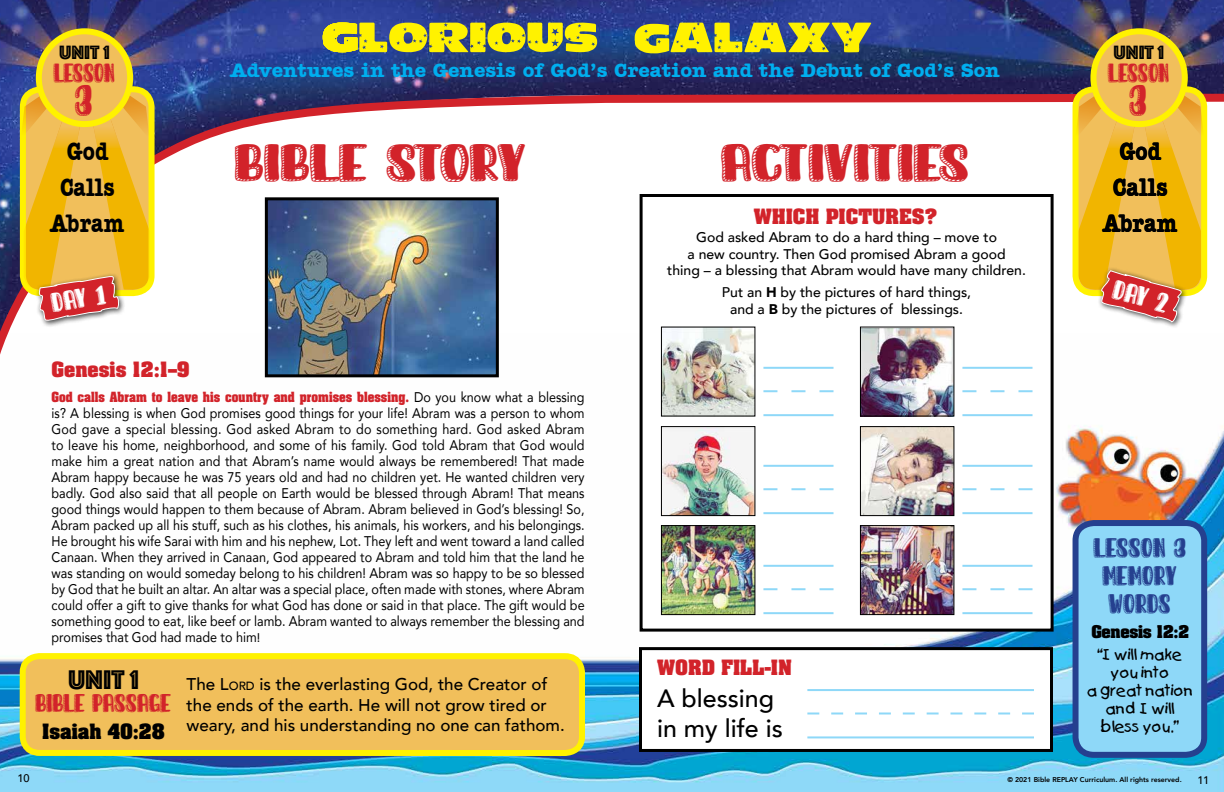
<style>
.page{position:relative;width:1224px;height:792px;background:#fff}
.page>*{position:absolute;margin:0;border:0;box-sizing:border-box;transform-origin:0 0}
.t1{font:28px "Sunday Morning";color:#d2232a;scale:1.43 1}
.t2{font:28px "Phosphate Inline";color:#000}
.t3{font:700 26px/36px "Amer Typewriter IT Cby BT";color:#000;text-align:center;scale:.8 1}
.t4{font:500 25px/30px "Avenir";color:#000}
.t5{font:23px "Sunday Morning";color:#d2232a}
.t6{font:700 20px "Amer Typewriter IT Cby BT";color:#00aeef}
.t7{font:20px "Phosphate Inline";color:#000}
.t8{font:700 18px "Aachen";color:#d2232a}
.t9{font:700 18px "Aachen";color:#000}
.t10{font:500 17px/20.4px "Avenir";color:#000}
.t11{font:15px/18px "Kids";letter-spacing:-.01em;color:#000;text-align:center}
.t12{font:700 15px "Aachen";letter-spacing:-.02em;color:#000}
.t13{font:14.4px/28px "Sunday Morning";letter-spacing:.025em;color:#25408f;text-align:center;scale:1.11 1}
.t14{font:14.4px "Sunday Morning";color:#fff;scale:1.11 1}
.t15{font:14px/16px "Avenir";color:#000;text-align:justify;scale:.9 1}
.t16{font:500 14px/16.8px "Avenir";color:#000;text-align:center}
.t17{font:14px "Sunday Morning";color:#d2232a}
.t18{font:13.5px "Sunday Morning";color:#d2232a;scale:1.11 1}
.t19{font:700 12px "Aachen";color:#d2232a;scale:.9 1}
.t20{font:500 11px "Avenir";color:#000}
.t21{font:800 7px "Avenir";color:#000}
.s1{font-weight:900}
.s2{font-family:"Avenir";font-weight:400;font-size:14px;color:#000}
.s3{font-size:12.6px}
.s4{font-style:inherit}
.s5{font-size:11.9px}
</style>
<div class="page">
<img style="left:0;top:382px;width:1224px;height:410px">
<img style="left:0;top:0;width:1224px;height:90px">
<svg style="left:0;top:90px;width:1224px;height:292px"></svg>
<div style="left:20px;top:86px;width:135px;height:210px;border:6px solid #fff200;border-radius:18px"></div>
<div style="left:1073px;top:86px;width:134px;height:210px;border:6px solid #fff200;border-radius:18px"></div>
<div style="left:39px;top:31px;width:91px;height:93px;background:#f1bf5b;border-radius:50%"></div>
<div style="left:36px;top:28px;width:97px;height:99px;border:6px solid #fff200;border-radius:50%"></div>
<div style="left:1093px;top:31px;width:92px;height:93px;background:#f1bf5b;border-radius:50%"></div>
<div style="left:1090px;top:28px;width:98px;height:99px;border:6px solid #fff200;border-radius:50%"></div>
<svg style="left:323px;top:23px;width:274px;height:29px;background:#c7c426"></svg>
<svg style="left:635px;top:23px;width:236px;height:30px;background:#b1b333"></svg>
<svg style="left:17px;top:650px;width:571px;height:109px;background:#ebc459"></svg>
<div style="left:1076px;top:523px;width:128px;height:232px;background:#8ed8f8;border-radius:18px"></div>
<div style="left:1073px;top:520px;width:134px;height:238px;border:6px solid #25408f;border-radius:18px"></div>
<div style="left:640px;top:649px;width:412px;height:101px;background:#fff"></div>
<div style="left:639px;top:647px;width:414px;height:105px;border:3px solid #000"></div>
<div style="left:641px;top:196px;width:411px;height:434px;background:#fff"></div>
<div style="left:640px;top:194px;width:414px;height:438px;border:3px solid #000"></div>
<hr style="left:807px;top:689px;width:227px;height:2px;background:#8ed8f8">
<hr style="left:807px;top:736px;width:227px;height:2px;background:#8ed8f8">
<svg style="left:807px;top:713px;width:227px;height:2px"></svg>
<img style="left:663px;top:329px;width:90px;height:86px">
<hr style="left:763px;top:565px;width:71px;height:2px;background:#8ed8f8">
<hr style="left:763px;top:612px;width:71px;height:2px;background:#8ed8f8">
<svg style="left:763px;top:588px;width:71px;height:2px"></svg>
<img style="left:663px;top:428px;width:90px;height:86px">
<div style="left:661px;top:426px;width:94px;height:90px;border:1px solid #000"></div>
<hr style="left:763px;top:465px;width:71px;height:2px;background:#8ed8f8">
<hr style="left:763px;top:512px;width:71px;height:2px;background:#8ed8f8">
<svg style="left:763px;top:488px;width:71px;height:2px"></svg>
<img style="left:663px;top:527px;width:90px;height:86px">
<div style="left:661px;top:525px;width:94px;height:90px;border:1px solid #000"></div>
<hr style="left:763px;top:367px;width:71px;height:2px;background:#8ed8f8">
<hr style="left:763px;top:414px;width:71px;height:2px;background:#8ed8f8">
<svg style="left:763px;top:390px;width:71px;height:2px"></svg>
<img style="left:862px;top:329px;width:90px;height:86px">
<div style="left:860px;top:327px;width:94px;height:90px;border:1px solid #000"></div>
<hr style="left:962px;top:565px;width:71px;height:2px;background:#8ed8f8">
<hr style="left:962px;top:612px;width:71px;height:2px;background:#8ed8f8">
<svg style="left:962px;top:588px;width:71px;height:2px"></svg>
<img style="left:862px;top:428px;width:90px;height:86px">
<div style="left:860px;top:426px;width:94px;height:90px;border:1px solid #000"></div>
<hr style="left:962px;top:465px;width:71px;height:2px;background:#8ed8f8">
<hr style="left:962px;top:512px;width:71px;height:2px;background:#8ed8f8">
<svg style="left:962px;top:488px;width:71px;height:2px"></svg>
<img style="left:862px;top:527px;width:90px;height:86px">
<div style="left:860px;top:525px;width:94px;height:90px;border:1px solid #000"></div>
<hr style="left:962px;top:367px;width:71px;height:2px;background:#8ed8f8">
<hr style="left:962px;top:414px;width:71px;height:2px;background:#8ed8f8">
<svg style="left:962px;top:390px;width:71px;height:2px"></svg>
<img style="left:269px;top:201px;width:226px;height:172px">
<div style="left:265px;top:197px;width:234px;height:180px;border:3px solid #000"></div>
<div style="left:35px;top:272px;width:91px;height:55px;background:#000;opacity:.75"></div>
<svg style="left:21px;top:89px;width:129px;height:235px;background:#eeb640"></svg>
<div style="left:1098px;top:267px;width:90px;height:62px;background:#fff"></div>
<svg style="left:1075px;top:89px;width:129px;height:236px;background:#eeb741"></svg>
<h3 class="t7" style="left:59px;top:39px;width:52px">Unit 1</h3>
<p class="t17" style="left:54px;top:64px;width:62px">LESSON</p>
<h3 class="t5" style="left:76px;top:86px;width:19px">3</h3>
<h3 class="t6" style="left:231px;top:58px;width:771px">Adventures in the Genesis of God’s Creation and the Debut of God’s Son</h3>
<h3 class="t7" style="left:1114px;top:38px;width:52px">Unit 1</h3>
<p class="t17" style="left:1109px;top:64px;width:62px">LESSON</p>
<h3 class="t5" style="left:1130px;top:85px;width:19px">3</h3>
<h2 class="t3" style="left:50px;top:133px;width:94px">God<br>Calls<br>Abram</h2>
<h2 class="t3" style="left:1103px;top:133px;width:94px">God<br>Calls<br>Abram</h2>
<h1 class="t1" style="left:722px;top:145px;width:175px">ACTIVITIES</h1>
<h1 class="t1" style="left:236px;top:145px;width:206px">BIBLE STORY</h1>
<p class="t8" style="left:754px;top:203px;width:185px">WHICH PICTURES?</p>
<p class="t16" style="left:667px;top:228px;width:360px">God asked Abram to do a hard thing – move to<br>a new country. Then God promised Abram a good<br>thing – a blessing that Abram would have many children.</p>
<p class="t16" style="left:722px;top:283px;width:251px">Put an <span class="s1">H</span> by the pictures of hard things, and a <span class="s1">B</span> by the pictures of blessings.</p>
<p class="t14" style="left:51px;top:293px;width:50px;rotate:-9deg">DAY 1</p>
<p class="t14" style="left:1117px;top:280px;width:52px;rotate:16deg">DAY 2</p>
<p class="t8" style="left:52px;top:357px;width:139px">Genesis 12:1–9</p>
<p class="t19" style="left:52px;top:388px;width:594px">God calls Abram to leave his country and promises blessing. <span class="s2">Do you know what a blessing</span></p>
<p class="t15" style="left:52px;top:405px;width:594px">is? A blessing is when God promises good things for your life! Abram was a person to whom God gave a special blessing. God asked Abram to do something hard. God asked Abram to leave his home, neighborhood, and some of his family. God told Abram that God would make him a great nation and that Abram’s name would always be remembered! That made Abram happy because he was 75 years old and had no children yet. He wanted children very badly. God also said that all people on Earth would be blessed through Abram! That means good things would happen to them because of Abram. Abram believed in God’s blessing! So, Abram packed up all his stuff, such as his clothes, his animals, his workers, and his belongings.<br>He brought his wife Sarai with him and his nephew, Lot. They left and went toward a land called Canaan. When they arrived in Canaan, God appeared to Abram and told him that the land he was standing on would someday belong to his children! Abram was so happy to be so blessed by God that he built an altar. An altar was a special place, often made with stones, where Abram could offer a gift to give thanks for what God has done or said in that place. The gift would be something good to eat, like beef or lamb. Abram wanted to always remember the blessing and promises that God had made to him<span class="s3">!</span></p>
<h1 class="t2" style="left:68px;top:660px;width:72px">UNIT 1</h1>
<p class="t18" style="left:36px;top:695px;width:124px">BIBLE PASSAGE</p>
<p class="t9" style="left:42px;top:719px;width:124px">Isaiah 40:28</p>
<p class="t10" style="left:187px;top:673px;width:380px">The <span class="s4">L</span><span class="s5">ord</span> is the everlasting God, the Creator of the ends of the earth. He will not grow tired or weary, and his understanding no one can fathom.</p>
<p class="t8" style="left:657px;top:655px;width:136px">WORD FILL-IN</p>
<h3 class="t4" style="left:657px;top:682px;width:127px">A blessing in my life is</h3>
<p class="t13" style="left:1094px;top:533px;width:85px">LESSON 3<br>MEMORY<br>WORDS</p>
<p class="t12" style="left:1091px;top:621px;width:99px">Genesis 12:2</p>
<p class="t11" style="left:1087px;top:646px;width:107px">“I will make you into<br>a great nation and I will bless you.”</p>
<p class="t20" style="left:17px;top:768px;width:14px">10</p>
<p class="t21" style="left:1007px;top:775px;width:176px">© 2021 Bible REPLAY Curriculum. All rights reserved.</p>
<p class="t20" style="left:1198px;top:770px;width:13px">11</p>
</div>
